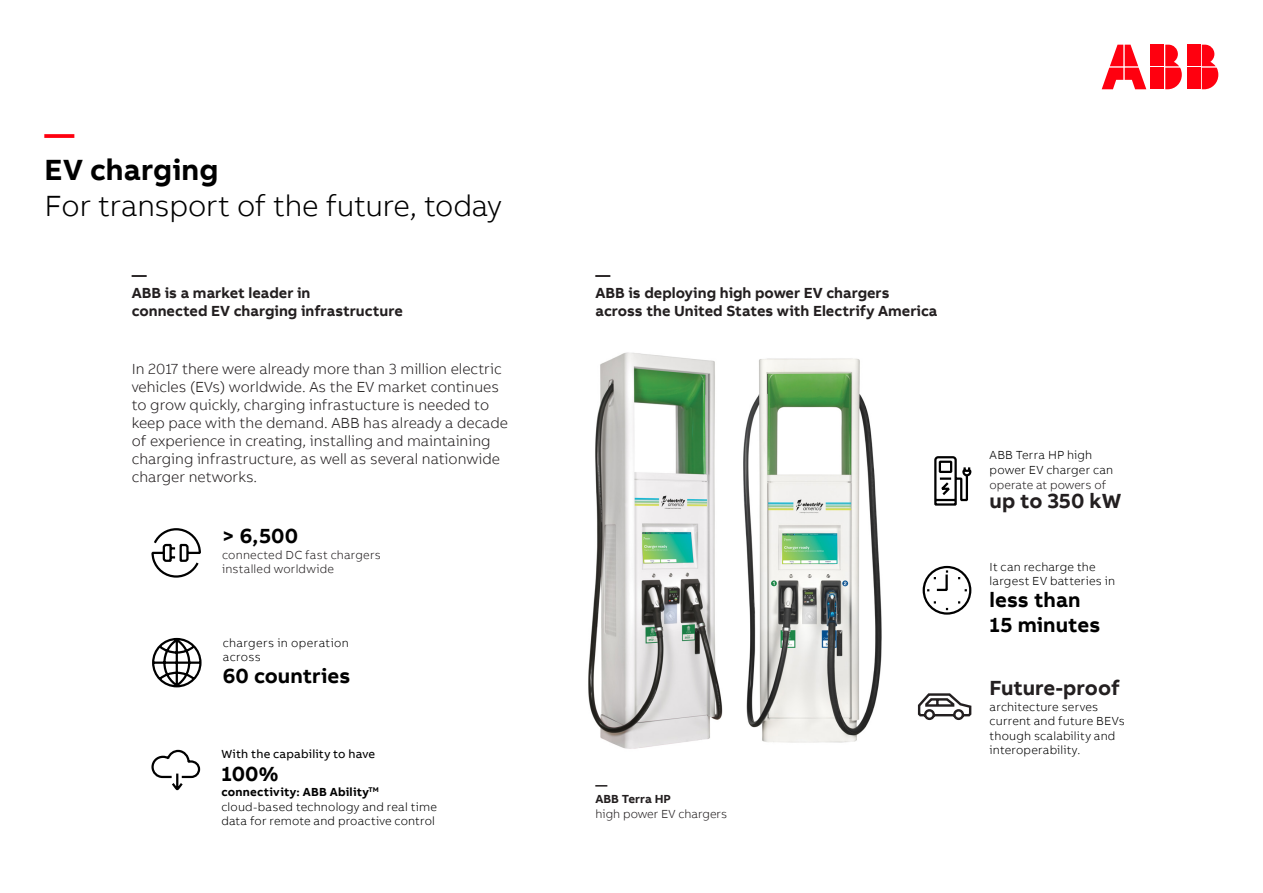
<style>
.page{position:relative;width:1263px;height:893px;background:#fff}
.page>*{position:absolute;margin:0;border:0;box-sizing:border-box;transform-origin:0 0}
.Engagement_Level_Hea{font:300 30px "AB Bvoice";letter-spacing:-.01em;color:#000}
.Engagement_Level_Hea-2{font:700 30px "AB Bvoice";letter-spacing:.005em;color:#000}
.Engagement_Level_Hea-3{font:700 30px "AB Bvoice";color:#ff000f}
.t1{font:700 21px "AB Bvoice";letter-spacing:.005em;color:#000}
.t2{font:700 21px "AB Bvoice";color:#231f20}
.t3{font:300 15px/18px "AB Bvoice";color:#231f20}
.t4{font:700 15px/18px "AB Bvoice";color:#231f20}
.t5{font:300 12px/14.4px "AB Bvoice";letter-spacing:.015em;color:#000}
.t6{font:300 12px/14.4px "AB Bvoice";letter-spacing:.015em;color:#231f20}
.t7{font:700 12px "AB Bvoice";letter-spacing:.025em;color:#000}
.t8{font:12px "AB Bvoice";letter-spacing:.015em;color:#000}
.t9{font:700 12px "AB Bvoice";color:#231f20}
.s1{font-weight:700}
.s2{color:#231f20}
</style>
<div class="page">
<svg style="left:1102px;top:45px;width:44px;height:44px"></svg>
<svg style="left:1202px;top:45px;width:16px;height:44px"></svg>
<div style="left:1187px;top:45px;width:13px;height:21px;background:#ff000f"></div>
<div style="left:1187px;top:68px;width:13px;height:21px;background:#ff000f"></div>
<svg style="left:1165px;top:45px;width:17px;height:44px"></svg>
<div style="left:1150px;top:45px;width:14px;height:21px;background:#ff000f"></div>
<div style="left:1150px;top:68px;width:14px;height:21px;background:#ff000f"></div>
<svg style="left:151px;top:528px;width:50px;height:50px"></svg>
<svg style="left:152px;top:637px;width:50px;height:51px"></svg>
<svg style="left:151px;top:749px;width:50px;height:42px"></svg>
<svg style="left:934px;top:456px;width:38px;height:50px"></svg>
<div style="left:923px;top:566px;width:48px;height:49px;border:2px solid #000;border-radius:50%"></div>
<svg style="left:927px;top:570px;width:22px;height:22px"></svg>
<svg style="left:918px;top:693px;width:53px;height:27px"></svg>
<img style="left:743px;top:358px;width:139px;height:385px">
<img style="left:588px;top:352px;width:135px;height:397px">
<p class="Engagement_Level_Hea-3" style="left:45px;top:115px;width:31px">—</p>
<p class="Engagement_Level_Hea-2" style="left:45px;top:151px;width:175px">EV charging</p>
<p class="Engagement_Level_Hea" style="left:45px;top:188px;width:459px">For transport of the future, today</p>
<p class="t4" style="left:132px;top:266px;width:16px">—</p>
<p class="t4" style="left:132px;top:284px;width:272px">ABB is a market leader in<br>connected EV charging infrastructure</p>
<p class="t3" style="left:132px;top:360px;width:378px">In 2017 there were already more than 3 million electric vehicles (EVs) worldwide. As the EV market continues to grow quickly, charging infrastucture is needed to keep pace with the demand. ABB has already a decade of experience in creating, installing and maintaining charging infrastructure, as well as several nationwide charger networks.</p>
<p class="t1" style="left:222px;top:523px;width:77px">&gt; 6,500</p>
<p class="t6" style="left:222px;top:548px;width:160px">connected DC fast chargers</p>
<p class="t6" style="left:222px;top:562px;width:113px">installed worldwide</p>
<p class="t5" style="left:223px;top:636px;width:128px">chargers in operation across</p>
<p class="t1" style="left:223px;top:662px;width:129px">60 countries</p>
<p class="t8" style="left:221px;top:747px;width:155px">With the capability to have</p>
<p class="t1" style="left:221px;top:760px;width:59px">100%</p>
<p class="t7" style="left:221px;top:784px;width:159px">connectivity: ABB Ability<sup>TM</sup></p>
<p class="t5" style="left:221px;top:799px;width:217px">cloud-based technology and real time data for remote and proactive control</p>
<p class="t4" style="left:595px;top:266px;width:16px">—</p>
<p class="t4" style="left:595px;top:284px;width:296px">ABB is deploying high power EV chargers</p>
<p class="t4" style="left:595px;top:302px;width:344px">across the United States with Electrify America</p>
<p class="t9" style="left:595px;top:777px;width:13px">—</p>
<p class="t6" style="left:595px;top:792px;width:133px"><span class="s1">ABB Terra HP<br></span>high power EV chargers</p>
<p class="t5" style="left:990px;top:447px;width:104px">ABB Terra HP high</p>
<p class="t5" style="left:990px;top:463px;width:125px">power EV charger can <span class="s2">operate at powers of</span></p>
<p class="t2" style="left:990px;top:488px;width:133px">up to 350 kW</p>
<p class="t5" style="left:990px;top:560px;width:127px">It can recharge the largest EV batteries in</p>
<p class="t1" style="left:990px;top:586px;width:93px">less than</p>
<p class="t1" style="left:990px;top:612px;width:112px">15 minutes</p>
<p class="t2" style="left:990px;top:674px;width:132px">Future-proof</p>
<p class="t5" style="left:990px;top:699px;width:137px">architecture serves current and future BEVs though scalability and interoperability.</p>
</div>
